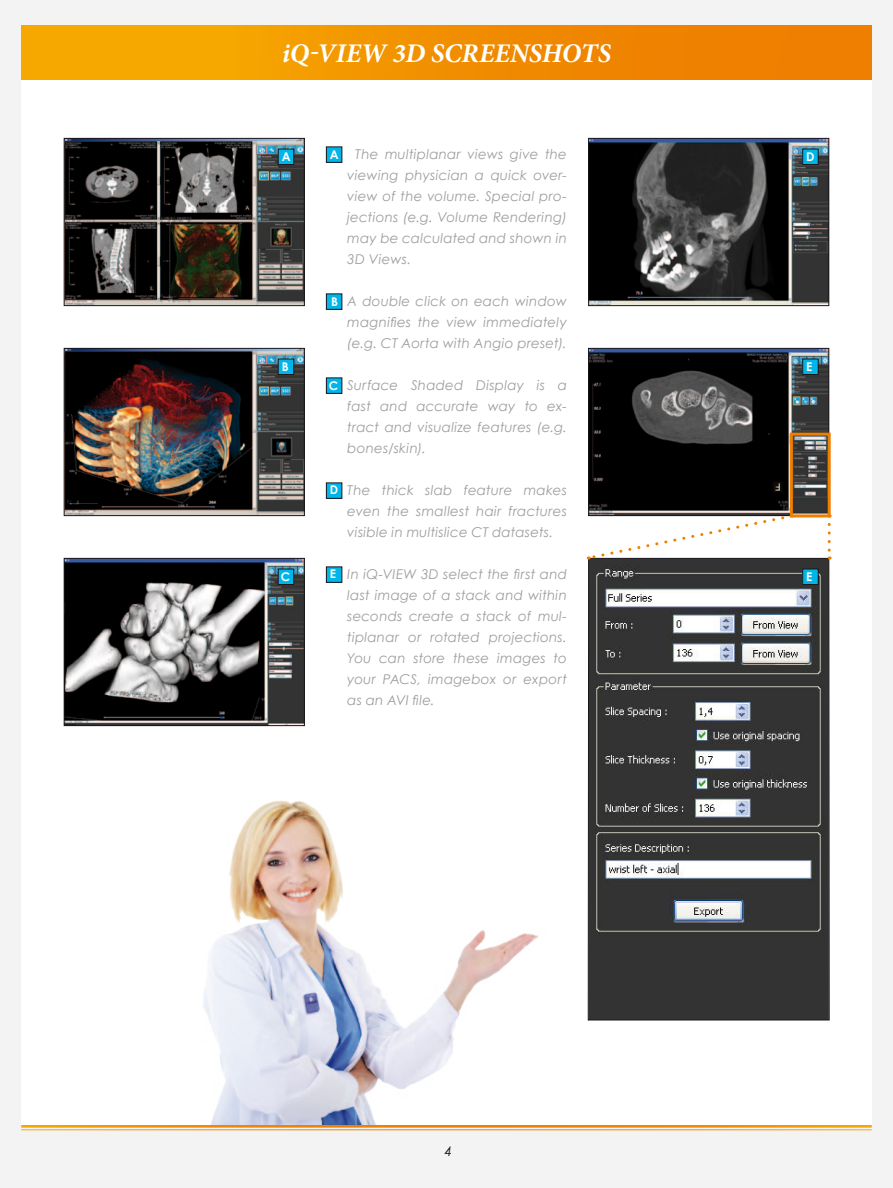
<style>
.page{position:relative;width:893px;height:1188px;background:#f3f3f3}
.page>*{position:absolute;margin:0;border:0;box-sizing:border-box;transform-origin:0 0}
.t1{font:italic 700 27px "Minion Pro";letter-spacing:-.005em;color:#fff}
.t2{font:italic 13.5px/21px "Century Gothic";letter-spacing:.015em;color:#9d9ea0;text-align:justify}
.t3{font:italic 13.5px "Century Gothic";color:#1a171c}
.t4{font:700 12px "Century Gothic";color:#fff}
.s1{font-weight:700;font-style:normal;font-size:12px;color:#fff}
</style>
<div class="page">
<div style="left:21px;top:26px;width:851px;height:1099px;background:#fafafa"></div>
<div style="left:21px;top:26px;width:851px;height:54px;background:linear-gradient(to right,#f7ad00,#ed7700)"></div>
<hr style="left:21px;top:1125px;width:851px;height:3px;background:#fff">
<hr style="left:21px;top:1129px;width:851px;height:1px;background:#fff">
<img style="left:204px;top:789px;width:448px;height:336px">
<img style="left:590px;top:350px;width:237px;height:164px">
<div style="left:588px;top:348px;width:241px;height:168px;border:1px solid #1a171c"></div>
<img style="left:590px;top:560px;width:238px;height:458px">
<div style="left:588px;top:558px;width:242px;height:462px;border:1px solid #1a171c"></div>
<img style="left:590px;top:140px;width:237px;height:164px">
<div style="left:588px;top:138px;width:241px;height:168px;border:1px solid #1a171c"></div>
<img style="left:66px;top:140px;width:237px;height:164px">
<div style="left:64px;top:138px;width:241px;height:168px;border:1px solid #1a171c"></div>
<img style="left:66px;top:350px;width:237px;height:164px">
<div style="left:64px;top:348px;width:241px;height:168px;border:1px solid #1a171c"></div>
<img style="left:66px;top:560px;width:237px;height:164px">
<div style="left:64px;top:558px;width:241px;height:168px;border:1px solid #1a171c"></div>
<div style="left:278px;top:149px;width:16px;height:16px;background:#00b6e8"></div>
<div style="left:278px;top:149px;width:16px;height:16px;border:1px solid #1a171c"></div>
<div style="left:803px;top:149px;width:15px;height:16px;background:#00b6e8"></div>
<div style="left:802px;top:149px;width:17px;height:16px;border:1px solid #1a171c"></div>
<div style="left:278px;top:359px;width:16px;height:16px;background:#00b6e8"></div>
<div style="left:278px;top:359px;width:16px;height:16px;border:1px solid #1a171c"></div>
<div style="left:803px;top:359px;width:15px;height:16px;background:#00b6e8"></div>
<div style="left:802px;top:359px;width:17px;height:16px;border:1px solid #1a171c"></div>
<div style="left:803px;top:569px;width:15px;height:16px;background:#00b6e8"></div>
<div style="left:802px;top:569px;width:17px;height:16px;border:1px solid #1a171c"></div>
<div style="left:278px;top:569px;width:16px;height:16px;background:#00b6e8"></div>
<div style="left:278px;top:569px;width:16px;height:16px;border:1px solid #1a171c"></div>
<div style="left:790px;top:433px;width:41px;height:85px;border:3px solid #ee7f00"></div>
<svg style="left:828px;top:524px;width:3px;height:36px"></svg>
<svg style="left:588px;top:514px;width:198px;height:47px"></svg>
<div style="left:326px;top:147px;width:16px;height:15px;background:#00b6e8"></div>
<div style="left:326px;top:146px;width:16px;height:17px;border:1px solid #1a171c"></div>
<div style="left:326px;top:294px;width:16px;height:15px;background:#00b6e8"></div>
<div style="left:326px;top:293px;width:16px;height:17px;border:1px solid #1a171c"></div>
<div style="left:326px;top:378px;width:16px;height:15px;background:#00b6e8"></div>
<div style="left:326px;top:377px;width:16px;height:17px;border:1px solid #1a171c"></div>
<div style="left:326px;top:483px;width:16px;height:15px;background:#00b6e8"></div>
<div style="left:326px;top:482px;width:16px;height:17px;border:1px solid #1a171c"></div>
<div style="left:326px;top:567px;width:16px;height:15px;background:#00b6e8"></div>
<div style="left:326px;top:566px;width:16px;height:17px;border:1px solid #1a171c"></div>
<h1 class="t1" style="left:282px;top:34px;width:330px">iQ-VIEW 3D SCREENSHOTS</h1>
<p class="t4" style="left:330px;top:145px;width:10px">A</p>
<p class="t2" style="left:347px;top:143px;width:221px;text-indent:8px">The multiplanar views give the viewing physician a quick over&shy;view of the volume. Special pro&shy;jections (e.g. Volume Rendering) may be calculated and shown in 3D Views.</p>
<p class="t2" style="left:347px;top:290px;width:221px;text-indent:-16px"><span class="s1">B</span> A double click on each window magnifies the view immediately (e.g. CT Aorta with Angio preset).</p>
<p class="t2" style="left:347px;top:374px;width:221px;text-indent:-18px"><span class="s1">C</span> Surface Shaded Display is a fast and accurate way to ex&shy;tract and visualize features (e.g. bones/skin).</p>
<p class="t2" style="left:347px;top:479px;width:221px;text-indent:-17px"><span class="s1">D</span> The thick slab feature makes even the smallest hair fractures visible in multislice CT datasets.</p>
<p class="t2" style="left:347px;top:563px;width:221px;text-indent:-17px"><span class="s1">E</span> In iQ-VIEW 3D select the first and last image of a stack and within seconds create a stack of mul&shy;tiplanar or rotated projections.<br>You can store these images to your PACS, imagebox or export as an AVI file.</p>
<p class="t4" style="left:282px;top:148px;width:10px">A</p>
<p class="t4" style="left:806px;top:148px;width:10px">D</p>
<p class="t4" style="left:282px;top:358px;width:8px">B</p>
<p class="t4" style="left:806px;top:358px;width:8px">E</p>
<p class="t4" style="left:281px;top:567px;width:10px">C</p>
<p class="t4" style="left:806px;top:568px;width:8px">E</p>
<p class="t3" style="left:445px;top:1142px;width:9px">4</p>
</div>
